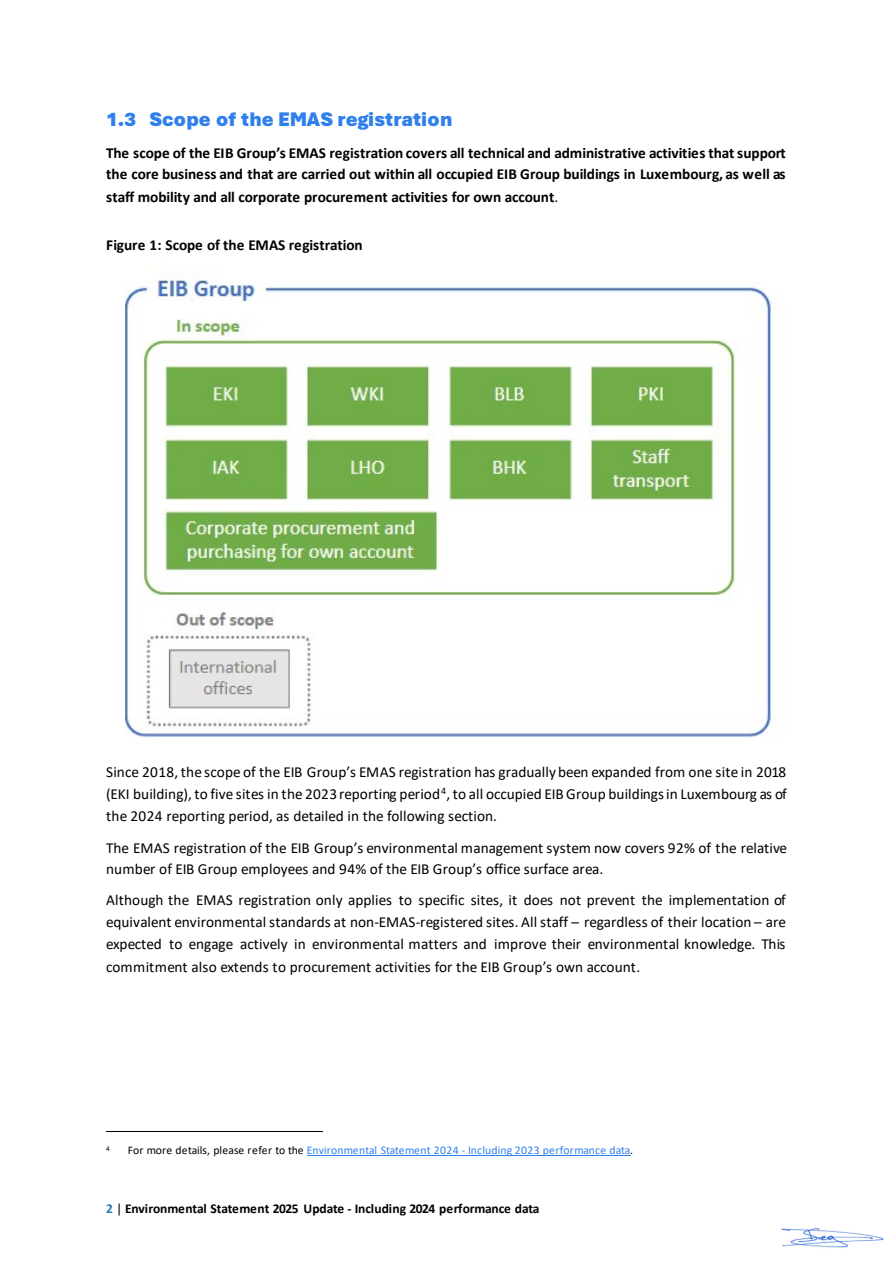
<style>
.page{position:relative;width:893px;height:1263px;background:#fff}
.page>*{position:absolute;margin:0;border:0;box-sizing:border-box;transform-origin:0 0}
.t1{font:900 20.7px "Aptos";letter-spacing:.005em;color:#2f80ed}
.t2{font:15.3px/22px "Calibri";letter-spacing:.005em;color:#000;text-align:justify}
.t3{font:700 15.3px/22px "Calibri";letter-spacing:-.005em;color:#000;text-align:justify}
.t4{font:700 13.5px "Calibri";letter-spacing:-.005em;color:#000}
.t5{font:11.7px "Calibri";letter-spacing:.01em;color:#2f80ed}
.t6{font:7.2px "Calibri";color:#000}
.s1{font-weight:400}
.s2{color:#000}
.s3{color:#297bb1}
</style>
<div class="page">
<hr style="left:106px;top:1130px;width:216px;height:1px;background:#000">
<hr style="left:307px;top:1155px;width:323px;height:1px;background:#2f80ed">
<img style="left:124px;top:279px;width:648px;height:458px">
<img style="left:781px;top:1227px;width:103px;height:21px">
<p class="t1" style="left:106px;top:105px;width:348px">1.3 Scope of the EMAS registration</p>
<p class="t3" style="left:106px;top:141px;width:681px">The scope of the EIB Group’s EMAS registration covers all technical and administrative activities that support the core business and that are carried out within all occupied EIB Group buildings in Luxembourg, as well as staff mobility and all corporate procurement activities for own account<span class="s1">.</span></p>
<p class="t3" style="left:106px;top:234px;width:258px">Figure 1: Scope of the EMAS registration</p>
<p class="t2" style="left:106px;top:760px;width:682px">Since 2018, the scope of the EIB Group’s EMAS registration has gradually been expanded from one site in 2018 (EKI building), to five sites in the 2023 reporting period<sup>4</sup>, to all occupied EIB Group buildingsin Luxembourg as of the 2024 reporting period, as detailed in the following section.</p>
<p class="t2" style="left:106px;top:836px;width:682px;line-height:21.6px">The EMAS registration of the EIB Group’s environmental management system now covers 92% of the relative number of EIB Group employees and 94% of the EIB Group’s office surface area.</p>
<p class="t2" style="left:106px;top:888px;width:681px">Although the EMAS registration only applies to specific sites, it does not prevent the implementation of equivalent environmental standards at non-EMAS-registered sites. All staff – regardless of their location – are expected to engage actively in environmental matters and improve their environmental knowledge. This</p>
<p class="t2" style="left:106px;top:956px;width:535px">commitment also extends to procurement activities for the EIB Group’s own account.</p>
<p class="t6" style="left:106px;top:1144px;width:5px">4</p>
<p class="t5" style="left:128px;top:1142px;width:507px"><span class="s2">For more details, please refer to the</span> Environmental Statement 2024 - Including 2023 performance data<span class="s2">.</span></p>
<p class="t4" style="left:106px;top:1199px;width:435px"><span class="s3">2</span> <span class="s1">|</span> Environmental Statement 2025 Update - Including 2024 performance data</p>
</div>
